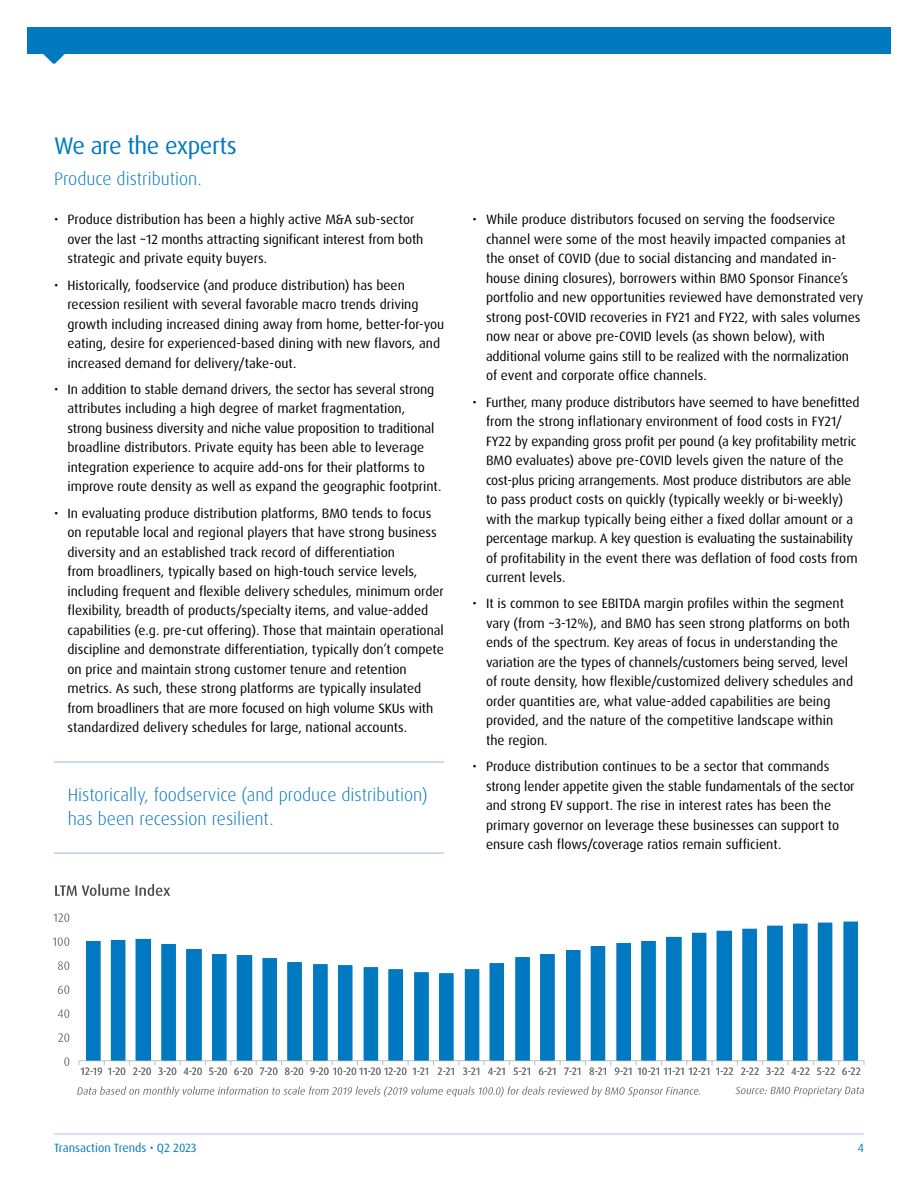
<style>
.page{position:relative;width:918px;height:1188px;background:#fff}
.page>*{position:absolute;margin:0;border:0;box-sizing:border-box;transform-origin:0 0}
.Section_Sub-head_Rev{font:24px "Dax OT";letter-spacing:-.02em;color:#0079c1}
.Intro_Copy_Blue{font:300 18px/24px "Dax OT";color:#0079c1}
.t1{font:13.5px/19.5px "Dax OT";color:#000}
.t2{font:12px "Dax OT";color:#0079c1}
.t3{font:10.5px "Dax Pro";letter-spacing:.005em;color:#6d6e71}
</style>
<div class="page">
<div style="left:27px;top:27px;width:864px;height:27px;background:#0079c1"></div>
<svg style="left:43px;top:54px;width:22px;height:10px"></svg>
<hr style="left:54px;top:1134px;width:810px;height:1px;background:#adc8e9">
<hr style="left:54px;top:762px;width:390px;height:1px;background:#95b9e2">
<hr style="left:54px;top:853px;width:390px;height:1px;background:#95b9e2">
<svg style="left:77px;top:1086px;width:623px;height:11px"></svg>
<svg style="left:55px;top:884px;width:115px;height:12px"></svg>
<svg style="left:64px;top:1057px;width:5px;height:9px"></svg>
<svg style="left:58px;top:1033px;width:11px;height:9px"></svg>
<svg style="left:58px;top:1009px;width:11px;height:9px"></svg>
<svg style="left:58px;top:985px;width:11px;height:9px"></svg>
<svg style="left:58px;top:961px;width:11px;height:9px"></svg>
<svg style="left:53px;top:937px;width:16px;height:9px"></svg>
<svg style="left:53px;top:913px;width:16px;height:9px"></svg>
<svg style="left:79px;top:1060px;width:786px;height:15px"></svg>
<svg style="left:735px;top:1086px;width:129px;height:10px"></svg>
<svg style="left:86px;top:922px;width:772px;height:138px"></svg>
<h1 class="Section_Sub-head_Rev" style="left:54px;top:130px;width:184px">We are the experts</h1>
<p class="Intro_Copy_Blue" style="left:54px;top:167px;width:149px">Produce distribution.</p>
<p class="t1" style="left:68px;top:210px;width:357px;text-indent:-14px">• Produce distribution has been a highly active M&amp;A sub-sector over the last ~12 months attracting significant interest from both strategic and private equity buyers.</p>
<p class="t1" style="left:68px;top:275px;width:378px;text-indent:-14px">• Historically, foodservice (and produce distribution) has been recession resilient with several favorable macro trends driving growth including increased dining away from home, better-for-you eating, desire for experienced-based dining with new flavors, and increased demand for delivery/take-out.</p>
<p class="t1" style="left:68px;top:380px;width:376px;text-indent:-14px">• In addition to stable demand drivers, the sector has several strong attributes including a high degree of market fragmentation, strong business diversity and niche value proposition to traditional broadline distributors. Private equity has been able to leverage integration experience to acquire add-ons for their platforms to improve route density as well as expand the geographic footprint.</p>
<p class="t1" style="left:68px;top:503px;width:378px;text-indent:-14px">• In evaluating produce distribution platforms, BMO tends to focus on reputable local and regional players that have strong business diversity and an established track record of differentiation<br>from broadliners, typically based on high-touch service levels, including frequent and flexible delivery schedules, minimum order flexibility, breadth of products/specialty items, and value-added capabilities (e.g. pre-cut offering). Those that maintain operational discipline and demonstrate differentiation, typically don’t compete on price and maintain strong customer tenure and retention metrics. As such, these strong platforms are typically insulated from broadliners that are more focused on high volume SKUs with standardized delivery schedules for large, national accounts.</p>
<p class="Intro_Copy_Blue" style="left:68px;top:783px;width:361px">Historically, foodservice (and produce distribution) has been recession resilient.</p>
<p class="t1" style="left:486px;top:210px;width:379px;text-indent:-14px">• While produce distributors focused on serving the foodservice channel were some of the most heavily impacted companies at the onset of COVID (due to social distancing and mandated in&shy;house dining closures), borrowers within BMO Sponsor Finance’s portfolio and new opportunities reviewed have demonstrated very strong post-COVID recoveries in FY21 and FY22, with sales volumes now near or above pre-COVID levels (as shown below), with additional volume gains still to be realized with the normalization of event and corporate office channels.</p>
<p class="t1" style="left:486px;top:392px;width:375px;text-indent:-14px">• Further, many produce distributors have seemed to have benefitted from the strong inflationary environment of food costs in FY21/ FY22 by expanding gross profit per pound (a key profitability metric BMO evaluates) above pre-COVID levels given the nature of the cost-plus pricing arrangements. Most produce distributors are able to pass product costs on quickly (typically weekly or bi-weekly) with the markup typically being either a fixed dollar amount or a percentage markup. A key question is evaluating the sustainability of profitability in the event there was deflation of food costs from current levels.</p>
<p class="t1" style="left:486px;top:594px;width:369px;text-indent:-14px">• It is common to see EBITDA margin profiles within the segment vary (from ~3-12%), and BMO has seen strong platforms on both ends of the spectrum. Key areas of focus in understanding the variation are the types of channels/customers being served, level of route density, how flexible/customized delivery schedules and order quantities are, what value-added capabilities are being provided, and the nature of the competitive landscape within the region.</p>
<p class="t1" style="left:486px;top:757px;width:370px;text-indent:-14px">• Produce distribution continues to be a sector that commands strong lender appetite given the stable fundamentals of the sector and strong EV support. The rise in interest rates has been the primary governor on leverage these businesses can support to ensure cash flows/coverage ratios remain sufficient.</p>
<p class="t3" style="left:81px;top:1064px;width:782px">12-19 1-20 2-20 3-20 4-20 5-20 6-20 7-20 8-20 9-20 10-20 11-20 12-20 1-21 2-21 3-21 4-21 5-21 6-21 7-21 8-21 9-21 10-21 11-21 12-21 1-22 2-22 3-22 4-22 5-22 6-22</p>
<p class="t2" style="left:54px;top:1140px;width:144px">Transaction Trends • Q2 2023</p>
<p class="t2" style="left:858px;top:1140px;width:8px">4</p>
</div>
